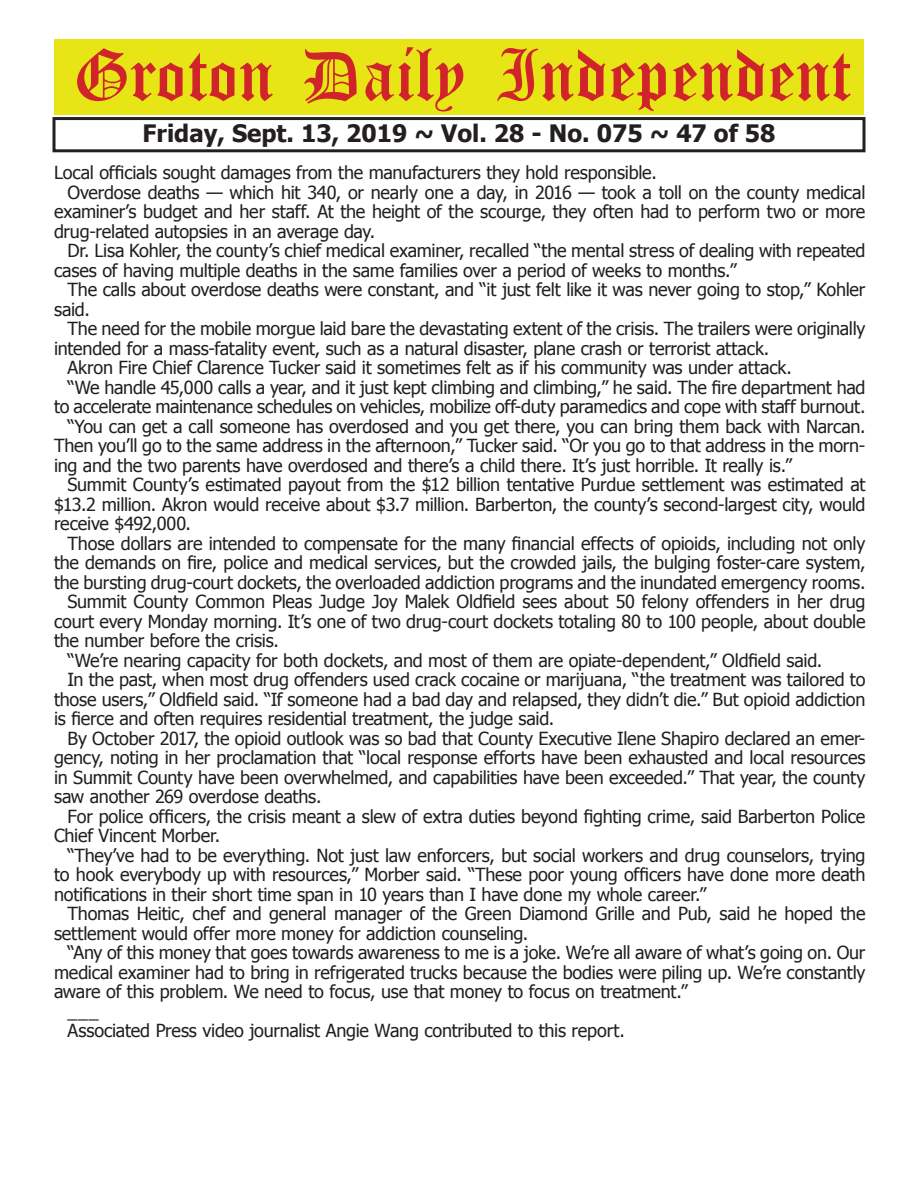
<style>
.page{position:relative;width:918px;height:1188px;background:#fff}
.page>*{position:absolute;margin:0;border:0;box-sizing:border-box;transform-origin:0 0}
.t1{font:54px "Old English Five";color:#d1232a}
.t2{font:700 24px "Tahoma";color:#231f20}
.t3{font:18px "Tahoma";letter-spacing:-.01em;color:#231f20}
</style>
<div class="page">
<div style="left:52px;top:117px;width:814px;height:35px;border:3px solid #231f20"></div>
<div style="left:54px;top:40px;width:810px;height:75px;background:#e7e515"></div>
<h1 class="t1" style="left:73px;top:50px;width:779px">Groton Daily Independent</h1>
<h2 class="t2" style="left:143px;top:116px;width:634px">Friday, Sept. 13, 2019 ~ Vol. 28 - No. 075 ~ 47 of 58</h2>
<p class="t3" style="left:54px;top:161px;width:604px">Local officials sought damages from the manufacturers they hold responsible.</p>
<p class="t3" style="left:68px;top:180px;width:800px">Overdose deaths — which hit 340, or nearly one a day, in 2016 — took a toll on the county medical</p>
<p class="t3" style="left:54px;top:200px;width:813px">examiner’s budget and her staff. At the height of the scourge, they often had to perform two or more</p>
<p class="t3" style="left:54px;top:219px;width:323px">drug-related autopsies in an average day.</p>
<p class="t3" style="left:68px;top:239px;width:800px">Dr. Lisa Kohler, the county’s chief medical examiner, recalled “the mental stress of dealing with repeated</p>
<p class="t3" style="left:54px;top:258px;width:684px">cases of having multiple deaths in the same families over a period of weeks to months.”</p>
<p class="t3" style="left:68px;top:278px;width:799px">The calls about overdose deaths were constant, and “it just felt like it was never going to stop,” Kohler</p>
<p class="t3" style="left:54px;top:297px;width:37px">said.</p>
<p class="t3" style="left:68px;top:317px;width:800px">The need for the mobile morgue laid bare the devastating extent of the crisis. The trailers were originally</p>
<p class="t3" style="left:54px;top:336px;width:717px">intended for a mass-fatality event, such as a natural disaster, plane crash or terrorist attack.</p>
<p class="t3" style="left:68px;top:356px;width:726px">Akron Fire Chief Clarence Tucker said it sometimes felt as if his community was under attack.</p>
<p class="t3" style="left:68px;top:375px;width:800px">“We handle 45,000 calls a year, and it just kept climbing and climbing,” he said. The fire department had</p>
<p class="t3" style="left:54px;top:395px;width:813px">to accelerate maintenance schedules on vehicles, mobilize off-duty paramedics and cope with staff burnout.</p>
<p class="t3" style="left:68px;top:414px;width:800px">“You can get a call someone has overdosed and you get there, you can bring them back with Narcan.</p>
<p class="t3" style="left:54px;top:434px;width:813px">Then you’ll go to the same address in the afternoon,” Tucker said. “Or you go to that address in the morn-</p>
<p class="t3" style="left:54px;top:453px;width:740px">ing and the two parents have overdosed and there’s a child there. It’s just horrible. It really is.”</p>
<p class="t3" style="left:68px;top:473px;width:799px">Summit County’s estimated payout from the $12 billion tentative Purdue settlement was estimated at</p>
<p class="t3" style="left:54px;top:492px;width:813px">$13.2 million. Akron would receive about $3.7 million. Barberton, the county’s second-largest city, would</p>
<p class="t3" style="left:54px;top:512px;width:139px">receive $492,000.</p>
<p class="t3" style="left:68px;top:531px;width:799px">Those dollars are intended to compensate for the many financial effects of opioids, including not only</p>
<p class="t3" style="left:54px;top:551px;width:813px">the demands on fire, police and medical services, but the crowded jails, the bulging foster-care system,</p>
<p class="t3" style="left:54px;top:570px;width:813px">the bursting drug-court dockets, the overloaded addiction programs and the inundated emergency rooms.</p>
<p class="t3" style="left:68px;top:590px;width:799px">Summit County Common Pleas Judge Joy Malek Oldfield sees about 50 felony offenders in her drug</p>
<p class="t3" style="left:54px;top:609px;width:813px">court every Monday morning. It’s one of two drug-court dockets totaling 80 to 100 people, about double</p>
<p class="t3" style="left:54px;top:629px;width:227px">the number before the crisis.</p>
<p class="t3" style="left:68px;top:648px;width:756px">“We’re nearing capacity for both dockets, and most of them are opiate-dependent,” Oldfield said.</p>
<p class="t3" style="left:68px;top:668px;width:799px">In the past, when most drug offenders used crack cocaine or marijuana, “the treatment was tailored to</p>
<p class="t3" style="left:54px;top:687px;width:813px">those users,” Oldfield said. “If someone had a bad day and relapsed, they didn’t die.” But opioid addiction</p>
<p class="t3" style="left:54px;top:707px;width:502px">is fierce and often requires residential treatment, the judge said.</p>
<p class="t3" style="left:68px;top:726px;width:799px">By October 2017, the opioid outlook was so bad that County Executive Ilene Shapiro declared an emer-</p>
<p class="t3" style="left:54px;top:746px;width:813px">gency, noting in her proclamation that “local response efforts have been exhausted and local resources</p>
<p class="t3" style="left:54px;top:765px;width:813px">in Summit County have been overwhelmed, and capabilities have been exceeded.” That year, the county</p>
<p class="t3" style="left:54px;top:784px;width:269px">saw another 269 overdose deaths.</p>
<p class="t3" style="left:68px;top:804px;width:799px">For police officers, the crisis meant a slew of extra duties beyond fighting crime, said Barberton Police</p>
<p class="t3" style="left:54px;top:823px;width:168px">Chief Vincent Morber.</p>
<p class="t3" style="left:68px;top:843px;width:800px">“They’ve had to be everything. Not just law enforcers, but social workers and drug counselors, trying</p>
<p class="t3" style="left:54px;top:862px;width:813px">to hook everybody up with resources,” Morber said. “These poor young officers have done more death</p>
<p class="t3" style="left:54px;top:882px;width:654px">notifications in their short time span in 10 years than I have done my whole career.”</p>
<p class="t3" style="left:68px;top:901px;width:799px">Thomas Heitic, chef and general manager of the Green Diamond Grille and Pub, said he hoped the</p>
<p class="t3" style="left:54px;top:921px;width:476px">settlement would offer more money for addiction counseling.</p>
<p class="t3" style="left:68px;top:940px;width:799px">“Any of this money that goes towards awareness to me is a joke. We’re all aware of what’s going on. Our</p>
<p class="t3" style="left:54px;top:960px;width:813px">medical examiner had to bring in refrigerated trucks because the bodies were piling up. We’re constantly</p>
<p class="t3" style="left:54px;top:979px;width:635px">aware of this problem. We need to focus, use that money to focus on treatment.”</p>
<p class="t3" style="left:68px;top:999px;width:33px">___</p>
<p class="t3" style="left:68px;top:1018px;width:559px">Associated Press video journalist Angie Wang contributed to this report.</p>
</div>
